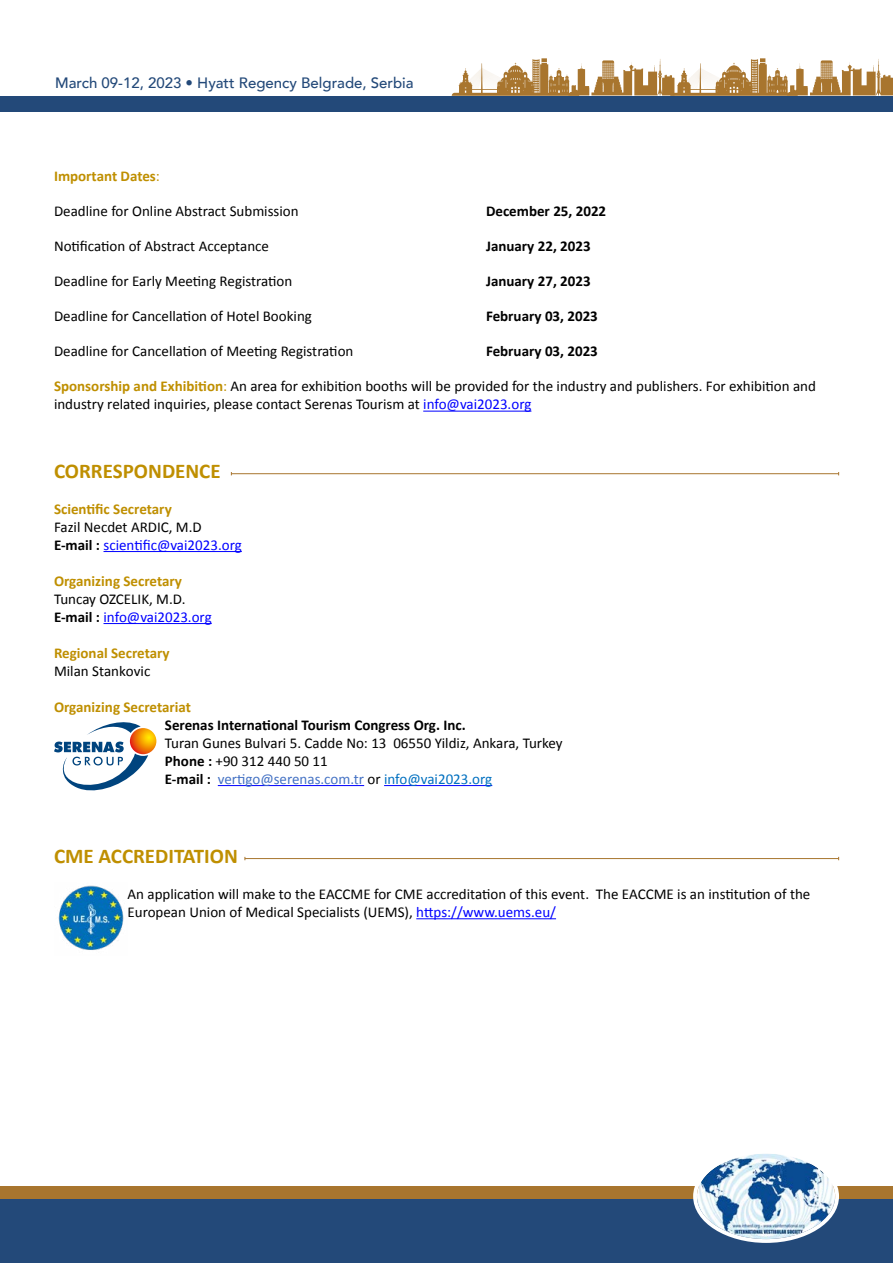
<style>
.page{position:relative;width:893px;height:1263px;background:#fff}
.page>*{position:absolute;margin:0;border:0;box-sizing:border-box;transform-origin:0 0}
.t1{font:700 21px "Calibri";color:#bf8f00}
.t2{font:15px/18px "Calibri";color:#000}
.t3{font:700 15px "Calibri";color:#000}
.t4{font:700 15px "Calibri";color:#bf8f00}
.t5{font:15px/18px "Calibri";color:#00f}
.t6{font:500 15px "Avenir";color:#234979}
.s1{font-weight:400}
.s2{font-weight:700;color:#bf8f00}
.s3{color:#bf8f00}
.s4{color:#00f}
.s5{color:#000}
.s6{font-weight:700;color:#000}
.s7{font-weight:700}
.s8{color:#4472c4}
.s9{color:#0070c0}
</style>
<div class="page">
<div style="left:0;top:1186px;width:893px;height:77px;background:#a8752e"></div>
<svg style="left:452px;top:58px;width:441px;height:38px"></svg>
<div style="left:0;top:96px;width:893px;height:16px;background:#234979"></div>
<div style="left:0;top:1199px;width:893px;height:64px;background:#234979"></div>
<img style="left:698px;top:1155px;width:136px;height:84px">
<div style="left:693px;top:1150px;width:146px;height:93px;border:4px solid #fff;border-radius:50%"></div>
<hr style="left:423px;top:411px;width:108px;height:1px;background:#00f">
<hr style="left:104px;top:551px;width:138px;height:1px;background:#00f">
<hr style="left:104px;top:623px;width:108px;height:1px;background:#00f">
<hr style="left:218px;top:785px;width:146px;height:1px;background:#00f">
<hr style="left:384px;top:785px;width:108px;height:1px;background:#00f">
<hr style="left:416px;top:918px;width:140px;height:1px;background:#00f">
<svg style="left:130px;top:728px;width:26px;height:26px"></svg>
<svg style="left:54px;top:722px;width:94px;height:69px"></svg>
<hr style="left:231px;top:473px;width:608px;height:1px;background:#a8752e">
<img style="left:58px;top:885px;width:66px;height:65px">
<hr style="left:245px;top:858px;width:594px;height:1px;background:#a8752e">
<p class="t6" style="left:55px;top:69px;width:360px">March 09-12, 2023 • Hyatt Regency Belgrade, Serbia</p>
<p class="t4" style="left:54px;top:167px;width:107px">Important Dates<span class="s1">:</span></p>
<p class="t2" style="left:54px;top:202px;width:246px">Deadline for Online Abstract Submission</p>
<p class="t3" style="left:486px;top:202px;width:122px">December 25, 2022</p>
<p class="t2" style="left:54px;top:237px;width:217px">Notification of Abstract Acceptance</p>
<p class="t3" style="left:486px;top:237px;width:106px">January 22, 2023</p>
<p class="t2" style="left:54px;top:272px;width:240px">Deadline for Early Meeting Registration</p>
<p class="t3" style="left:486px;top:272px;width:106px">January 27, 2023</p>
<p class="t2" style="left:54px;top:307px;width:259px">Deadline for Cancellation of Hotel Booking</p>
<p class="t3" style="left:486px;top:307px;width:113px">February 03, 2023</p>
<p class="t2" style="left:54px;top:342px;width:301px">Deadline for Cancellation of Meeting Registration</p>
<p class="t3" style="left:486px;top:342px;width:113px">February 03, 2023</p>
<p class="t2" style="left:54px;top:377px;width:763px"><span class="s2">Sponsorship and Exhibition</span><span class="s3">:</span> An area for exhibition booths will be provided for the industry and publishers. For exhibition and industry related inquiries, please contact Serenas Tourism at <span class="s4">info@vai2023.org</span></p>
<h1 class="t1" style="left:54px;top:457px;width:168px">CORRESPONDENCE</h1>
<p class="t4" style="left:54px;top:499px;width:119px">Scientific Secretary</p>
<p class="t5" style="left:54px;top:518px;width:189px"><span class="s5">Fazil Necdet ARDIC, M.D<br></span><span class="s6">E-mail :</span> scientific@vai2023.org</p>
<p class="t4" style="left:54px;top:571px;width:129px">Organizing Secretary</p>
<p class="t2" style="left:54px;top:590px;width:159px">Tuncay OZCELIK, M.D.<br><span class="s7">E-mail :</span> <span class="s4">info@vai2023.org</span></p>
<p class="t4" style="left:54px;top:643px;width:117px">Regional Secretary</p>
<p class="t2" style="left:54px;top:662px;width:98px">Milan Stankovic</p>
<p class="t4" style="left:54px;top:697px;width:138px">Organizing Secretariat</p>
<p class="t3" style="left:165px;top:715px;width:302px">Serenas International Tourism Congress Org. Inc.</p>
<p class="t2" style="left:165px;top:734px;width:399px">Turan Gunes Bulvari 5. Cadde No: 13 06550 Yildiz, Ankara, Turkey<br><span class="s7">Phone :</span> +90 312 440 50 11<br><span class="s7">E-mail :</span> <span class="s8">vertigo@serenas.com.tr</span> or <span class="s9">info@vai2023.org</span></p>
<h1 class="t1" style="left:54px;top:843px;width:185px">CME ACCREDITATION</h1>
<p class="t2" style="left:128px;top:885px;width:684px">An application will make to the EACCME for CME accreditation of this event. The EACCME is an institution of the<br>European Union of Medical Specialists (UEMS), <span class="s4">https://www.uems.eu/</span></p>
</div>
